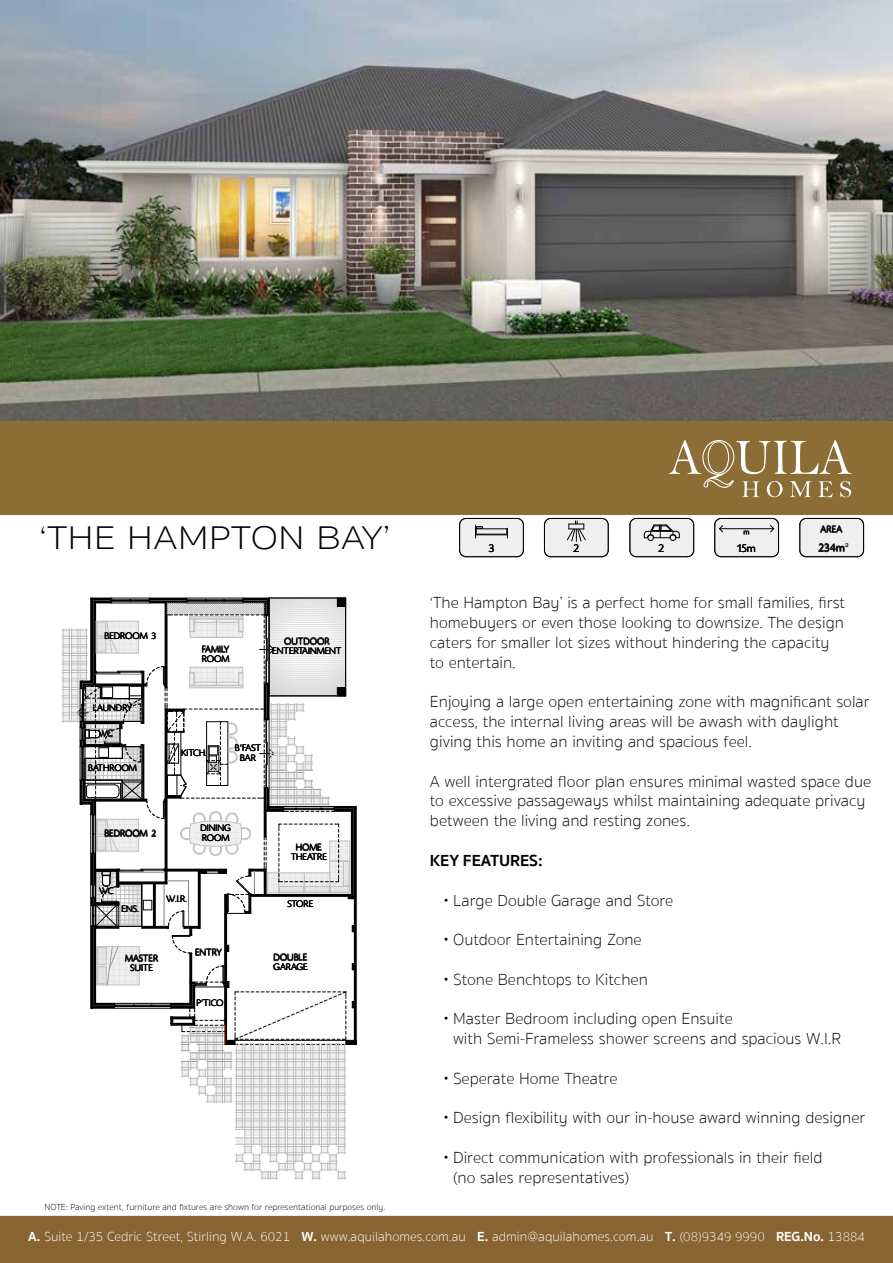
<style>
.page{position:relative;width:893px;height:1263px;background:#fff}
.page>*{position:absolute;margin:0;border:0;box-sizing:border-box;transform-origin:0 0}
.t1{font:100 33.75px "Sukhumvit Set";color:#000;scale:1.2 1}
.t2{font:100 16.5px/19.8px "Sukhumvit Set";color:#000}
.t3{font:700 16.5px "Sukhumvit Set";color:#000}
.t4{font:100 13.5px "Sukhumvit Set";color:#fff}
.t5{font:300 11.85px "Today SHOP";color:#000}
.t6{font:300 9.9px/9.6px "Today SHOP";letter-spacing:.025em;color:#000;text-align:center}
.t7{font:100 9px "Sukhumvit Set";color:#000}
.t8{font:300 7.95px "Today SHOP";color:#000}
.s1{font-family:"Arial";font-weight:400;font-size:10.5px}
.s2{font-weight:700}
</style>
<div class="page">
<div style="left:618px;top:421px;width:275px;height:93px;background:#8c6d36"></div>
<svg style="left:669px;top:440px;width:182px;height:57px"></svg>
<div style="left:0;top:421px;width:655px;height:93px;background:#8c6d36"></div>
<img style="left:0;top:0;width:893px;height:421px">
<svg style="left:62px;top:598px;width:295px;height:581px"></svg>
<svg style="left:714px;top:518px;width:65px;height:39px"></svg>
<svg style="left:544px;top:518px;width:65px;height:39px"></svg>
<svg style="left:459px;top:518px;width:65px;height:39px"></svg>
<svg style="left:629px;top:518px;width:65px;height:39px"></svg>
<svg style="left:799px;top:518px;width:65px;height:39px"></svg>
<div style="left:0;top:1216px;width:893px;height:47px;background:#876431"></div>
<h1 class="t1" style="left:39px;top:515px;width:294px">‘THE HAMPTON BAY’</h1>
<p class="t6" style="left:105px;top:631px;width:53px">BEDROOM 3</p>
<p class="t6" style="left:93px;top:703px;width:41px">LAUNDRY</p>
<p class="t6" style="left:98px;top:728px;width:16px">WC</p>
<p class="t6" style="left:89px;top:762px;width:50px">BATHROOM</p>
<p class="t6" style="left:202px;top:644px;width:29px;text-align:left">FAMILY<br>ROOM</p>
<p class="t6" style="left:273px;top:636px;width:70px">OUTDOOR<br>ENTERTAINMENT</p>
<p class="t6" style="left:181px;top:748px;width:27px">KITCH.</p>
<p class="t6" style="left:235px;top:743px;width:27px">B'FAST<br>BAR</p>
<p class="t6" style="left:105px;top:828px;width:53px">BEDROOM 2</p>
<p class="t6" style="left:200px;top:823px;width:32px;text-align:left">DINING<br>ROOM</p>
<p class="t6" style="left:291px;top:842px;width:37px">HOME<br>THEATRE</p>
<p class="t6" style="left:99px;top:886px;width:16px">WC</p>
<p class="t6" style="left:121px;top:904px;width:18px">ENS.</p>
<p class="t6" style="left:166px;top:894px;width:22px">W.I.R.</p>
<p class="t6" style="left:287px;top:899px;width:27px">STORE</p>
<p class="t6" style="left:125px;top:953px;width:35px;line-height:10.1px">MASTER<br>SUITE</p>
<p class="t6" style="left:195px;top:948px;width:28px">ENTRY</p>
<p class="t6" style="left:274px;top:952px;width:36px;text-align:left">DOUBLE<br>GARAGE</p>
<p class="t6" style="left:196px;top:998px;width:28px">P'TICO</p>
<p class="t8" style="left:744px;top:527px;width:7px">m</p>
<p class="t6" style="left:820px;top:524px;width:23px">AREA</p>
<p class="t5" style="left:658px;top:541px;width:7px">2</p>
<p class="t5" style="left:818px;top:541px;width:32px">234m<span class="s1">²</span></p>
<p class="t5" style="left:489px;top:541px;width:6px">3</p>
<p class="t5" style="left:574px;top:541px;width:7px">2</p>
<p class="t5" style="left:737px;top:541px;width:20px">15m</p>
<p class="t2" style="left:430px;top:593px;width:417px">‘The Hampton Bay’ is a perfect home for small families, first homebuyers or even those looking to downsize. The design caters for smaller lot sizes without hindering the capacity to entertain.</p>
<p class="t2" style="left:430px;top:692px;width:441px">Enjoying a large open entertaining zone with magnificant solar access, the internal living areas will be awash with daylight giving this home an inviting and spacious feel.</p>
<p class="t2" style="left:430px;top:772px;width:443px">A well intergrated floor plan ensures minimal wasted space due to excessive passageways whilst maintaining adequate privacy between the living and resting zones.</p>
<p class="t3" style="left:430px;top:848px;width:114px">KEY FEATURES:</p>
<p class="t2" style="left:444px;top:890px;width:231px">• Large Double Garage and Store</p>
<p class="t2" style="left:444px;top:930px;width:199px">• Outdoor Entertaining Zone</p>
<p class="t2" style="left:444px;top:970px;width:206px">• Stone Benchtops to Kitchen</p>
<p class="t2" style="left:453px;top:1009px;width:389px;text-indent:-9px">• Master Bedroom including open Ensuite<br>with Semi-Frameless shower screens and spacious W.I.R</p>
<p class="t2" style="left:444px;top:1069px;width:175px">• Seperate Home Theatre</p>
<p class="t2" style="left:444px;top:1108px;width:423px">• Design flexibility with our in-house award winning designer</p>
<p class="t2" style="left:453px;top:1148px;width:371px;text-indent:-9px">• Direct communication with professionals in their field (no sales representatives)</p>
<p class="t7" style="left:45px;top:1201px;width:342px">NOTE: Paving extent, furniture and fixtures are shown for representational purposes only.</p>
<p class="t4" style="left:28px;top:1228px;width:838px"><span class="s2">A.</span> Suite 1/35 Cedric Street, Stirling W.A. 6021 <span class="s2">W.</span> www.aquilahomes.com.au <span class="s2">E.</span> admin@aquilahomes.com.au <span class="s2">T.</span> (08)9349 9990 <span class="s2">REG.No.</span> 13884</p>
</div>
